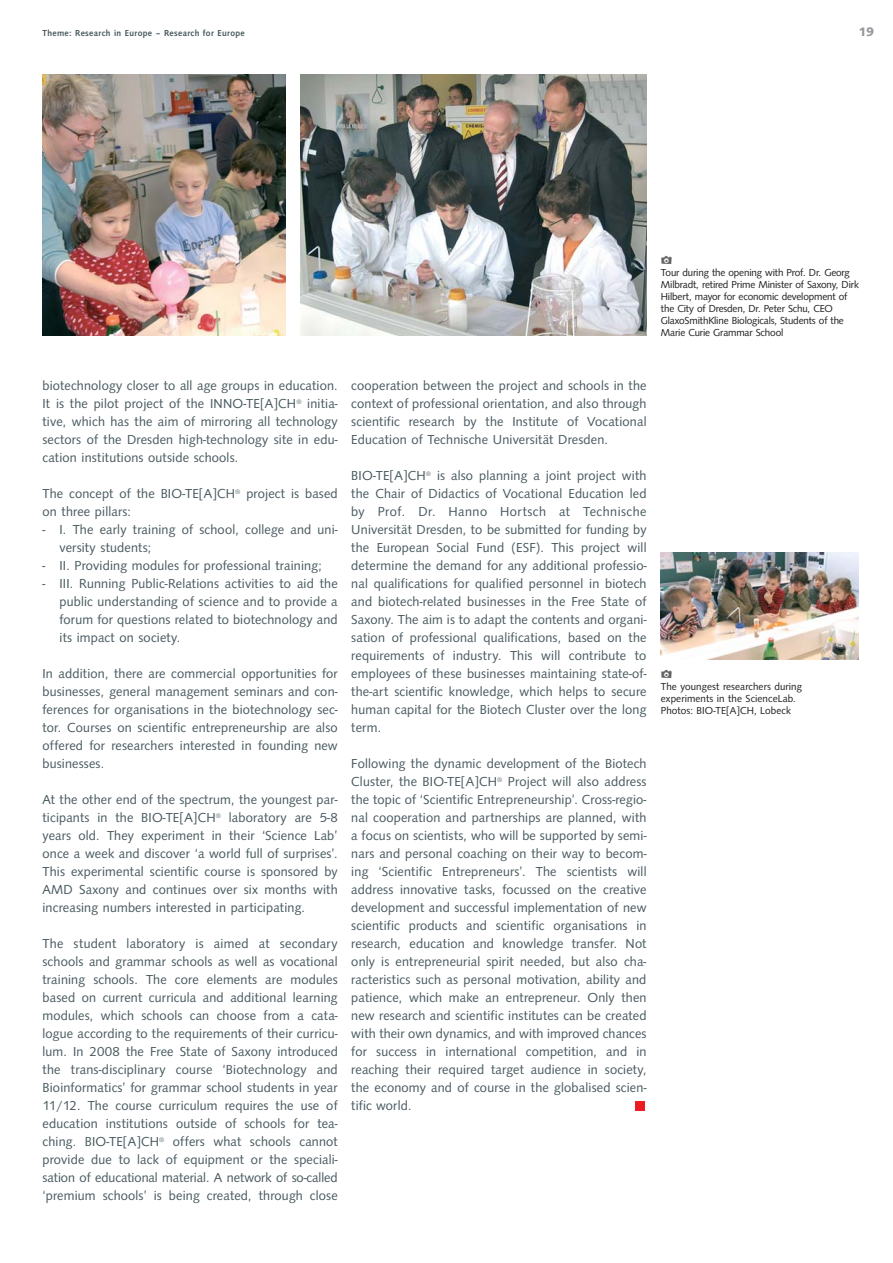
<style>
.page{position:relative;width:893px;height:1263px;background:#fff}
.page>*{position:absolute;margin:0;border:0;box-sizing:border-box;transform-origin:0 0}
.t1{font:13.5px/18px "Syntax D";letter-spacing:.015em;color:#495a60;text-align:justify}
.t2{font:700 12.75px "Syntax D";color:#95989d}
.t3{font:10.5px/12px "Syntax D";letter-spacing:-.01em;color:#231f20}
.t4{font:10.5px/12px "Syntax D";letter-spacing:.01em;color:#231f20}
.t5{font:500 9px "Syntax D";letter-spacing:.04em;color:#495a60}
</style>
<div class="page">
<div style="left:636px;top:1101px;width:9px;height:9px;background:#ed1c24"></div>
<img style="left:301px;top:74px;width:345px;height:262px">
<img style="left:43px;top:74px;width:243px;height:262px">
<img style="left:661px;top:553px;width:198px;height:106px">
<p class="t5" style="left:43px;top:29px;width:204px">Theme: Research in Europe – Research for Europe</p>
<p class="t2" style="left:859px;top:26px;width:17px">19</p>
<p class="t3" style="left:661px;top:267px;width:199px">Tour during the opening with Prof. Dr. Georg Milbradt, retired Prime Minister of Saxony, Dirk Hilbert, mayor for economic development of the City of Dresden, Dr. Peter Schu, CEO GlaxoSmithKline Biologicals, Students of the Marie Curie Grammar School</p>
<p class="t1" style="left:43px;top:377px;width:297px">biotechnology closer to all age groups in education.<br>It is the pilot project of the INNO-TE[A]CH<sup>®</sup> initia&shy;tive, which has the aim of mirroring all technology sectors of the Dresden high-technology site in edu&shy;cation institutions outside schools.</p>
<p class="t1" style="left:43px;top:485px;width:297px">The concept of the BIO-TE[A]CH<sup>®</sup> project is based on three pillars:</p>
<p class="t1" style="left:60px;top:521px;width:280px;text-indent:-17px">- I. The early training of school, college and uni&shy;versity students;</p>
<p class="t1" style="left:43px;top:557px;width:281px">- II. Providing modules for professional training;</p>
<p class="t1" style="left:60px;top:575px;width:280px;text-indent:-17px">- III. Running Public-Relations activities to aid the public understanding of science and to provide a forum for questions related to biotechnology and its impact on society.</p>
<p class="t1" style="left:43px;top:665px;width:297px">In addition, there are commercial opportunities for businesses, general management seminars and con&shy;ferences for organisations in the biotechnology sec&shy;tor. Courses on scientific entrepreneurship are also offered for researchers interested in founding new businesses.</p>
<p class="t1" style="left:43px;top:791px;width:297px">At the other end of the spectrum, the youngest par&shy;ticipants in the BIO-TE[A]CH<sup>®</sup> laboratory are 5-8 years old. They experiment in their ‘Science Lab’ once a week and discover ‘a world full of surprises’.<br>This experimental scientific course is sponsored by AMD Saxony and continues over six months with increasing numbers interested in participating.</p>
<p class="t1" style="left:43px;top:935px;width:297px">The student laboratory is aimed at secondary schools and grammar schools as well as vocational training schools. The core elements are modules based on current curricula and additional learning modules, which schools can choose from a cata&shy;logue according to the requirements of their curricu&shy;lum. In 2008 the Free State of Saxony introduced the trans-disciplinary course ‘Biotechnology and Bioinformatics’ for grammar school students in year 11/12. The course curriculum requires the use of education institutions outside of schools for tea&shy;ching. BIO-TE[A]CH<sup>®</sup> offers what schools cannot provide due to lack of equipment or the speciali&shy;sation of educational material. A network of so-called ‘premium schools’ is being created, through close</p>
<p class="t1" style="left:351px;top:377px;width:297px">cooperation between the project and schools in the context of professional orientation, and also through scientific research by the Institute of Vocational Education of Technische Universität Dresden.</p>
<p class="t1" style="left:351px;top:467px;width:297px">BIO-TE[A]CH<sup>®</sup> is also planning a joint project with the Chair of Didactics of Vocational Education led by Prof. Dr. Hanno Hortsch at Technische Universität Dresden, to be submitted for funding by the European Social Fund (ESF). This project will determine the demand for any additional professio&shy;nal qualifications for qualified personnel in biotech and biotech-related businesses in the Free State of Saxony. The aim is to adapt the contents and organi&shy;sation of professional qualifications, based on the requirements of industry. This will contribute to employees of these businesses maintaining state-of&shy;the-art scientific knowledge, which helps to secure human capital for the Biotech Cluster over the long term.</p>
<p class="t1" style="left:351px;top:755px;width:297px">Following the dynamic development of the Biotech Cluster, the BIO-TE[A]CH<sup>®</sup> Project will also address the topic of ‘Scientific Entrepreneurship’. Cross-regio&shy;nal cooperation and partnerships are planned, with a focus on scientists, who will be supported by semi&shy;nars and personal coaching on their way to becom&shy;ing ‘Scientific Entrepreneurs’. The scientists will address innovative tasks, focussed on the creative development and successful implementation of new scientific products and scientific organisations in research, education and knowledge transfer. Not only is entrepreneurial spirit needed, but also cha&shy;racteristics such as personal motivation, ability and patience, which make an entrepreneur. Only then new research and scientific institutes can be created with their own dynamics, and with improved chances for success in international competition, and in reaching their required target audience in society, the economy and of course in the globalised scien&shy;tific world.</p>
<p class="t4" style="left:661px;top:681px;width:143px">The youngest researchers during experiments in the ScienceLab.<br>Photos: BIO-TE[A]CH, Lobeck</p>
</div>
